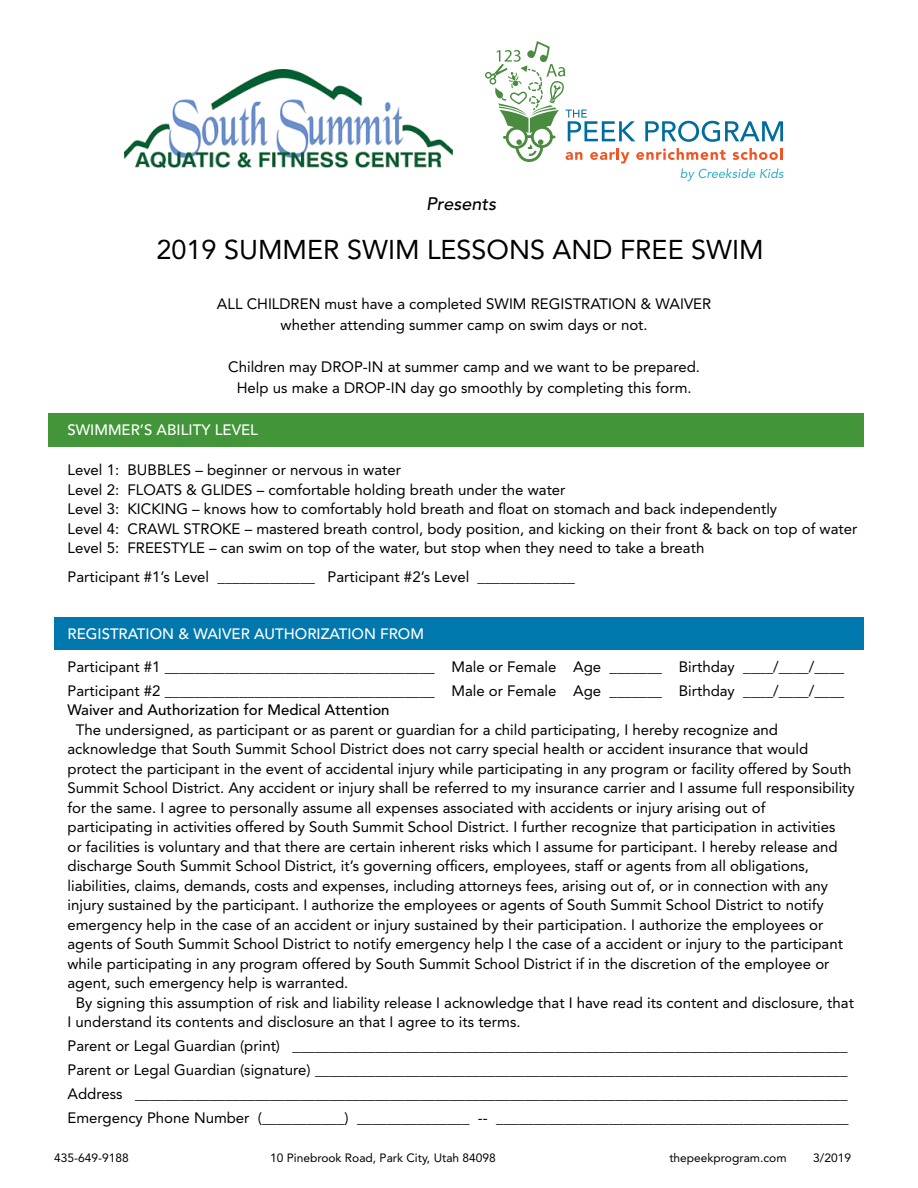
<style>
.page{position:relative;width:918px;height:1188px;background:#fff}
.page>*{position:absolute;margin:0;border:0;box-sizing:border-box;transform-origin:0 0}
.t1{font:27px "Avenir";color:#000}
.t2{font:italic 500 18px "Avenir";color:#000}
.t3{font:15px/19.5px "Avenir";color:#000;text-align:center}
.t4{font:500 15px "Avenir";color:#fff}
.t5{font:500 15px "Avenir";color:#000}
.t6{font:12px "Avenir";color:#000}
</style>
<div class="page">
<div style="left:54px;top:618px;width:810px;height:32px;background:#0078ae"></div>
<div style="left:49px;top:413px;width:815px;height:33px;background:#439539"></div>
<svg style="left:485px;top:41px;width:299px;height:140px"></svg>
<img style="left:124px;top:69px;width:328px;height:99px">
<p class="t2" style="left:426px;top:194px;width:71px">Presents</p>
<h1 class="t1" style="left:156px;top:234px;width:609px">2019 SUMMER SWIM LESSONS AND FREE SWIM</h1>
<p class="t3" style="left:217px;top:293px;width:496px;line-height:21px">ALL CHILDREN must have a completed SWIM REGISTRATION &amp; WAIVER whether attending summer camp on swim days or not.</p>
<p class="t3" style="left:228px;top:356px;width:473px;line-height:21px">Children may DROP-IN at summer camp and we want to be prepared.<br>Help us make a DROP-IN day go smoothly by completing this form.</p>
<p class="t4" style="left:68px;top:421px;width:192px">SWIMMER’S ABILITY LEVEL</p>
<p class="t3" style="left:68px;top:460px;width:791px;text-align:left">Level 1: BUBBLES – beginner or nervous in water<br>Level 2: FLOATS &amp; GLIDES – comfortable holding breath under the water<br>Level 3: KICKING – knows how to comfortably hold breath and float on stomach and back independently<br>Level 4: CRAWL STROKE – mastered breath control, body position, and kicking on their front &amp; back on top of water Level 5: FREESTYLE – can swim on top of the water, but stop when they need to take a breath</p>
<p class="t3" style="left:68px;top:567px;width:509px">Participant #1’s Level _____________ Participant #2’s Level _____________</p>
<p class="t4" style="left:68px;top:625px;width:358px">REGISTRATION &amp; WAIVER AUTHORIZATION FROM</p>
<p class="t3" style="left:68px;top:655px;width:778px;line-height:24px;text-align:left">Participant #1 ____________________________________ Male or Female Age _______ Birthday ____/____/____<br>Participant #2 ____________________________________ Male or Female Age _______ Birthday ____/____/____</p>
<p class="t5" style="left:68px;top:701px;width:324px">Waiver and Authorization for Medical Attention</p>
<p class="t3" style="left:76px;top:720px;width:704px">The undersigned, as participant or as parent or guardian for a child participating, I hereby recognize and</p>
<p class="t3" style="left:68px;top:739px;width:742px">acknowledge that South Summit School District does not carry special health or accident insurance that would</p>
<p class="t3" style="left:68px;top:759px;width:786px">protect the participant in the event of accidental injury while participating in any program or facility offered by South</p>
<p class="t3" style="left:68px;top:778px;width:789px">Summit School District. Any accident or injury shall be referred to my insurance carrier and I assume full responsibility</p>
<p class="t3" style="left:68px;top:798px;width:699px">for the same. I agree to personally assume all expenses associated with accidents or injury arising out of</p>
<p class="t3" style="left:68px;top:817px;width:770px">participating in activities offered by South Summit School District. I further recognize that participation in activities</p>
<p class="t3" style="left:68px;top:837px;width:772px">or facilities is voluntary and that there are certain inherent risks which I assume for participant. I hereby release and</p>
<p class="t3" style="left:68px;top:856px;width:743px">discharge South Summit School District, it’s governing officers, employees, staff or agents from all obligations,</p>
<p class="t3" style="left:68px;top:876px;width:762px">liabilities, claims, demands, costs and expenses, including attorneys fees, arising out of, or in connection with any</p>
<p class="t3" style="left:68px;top:895px;width:758px">injury sustained by the participant. I authorize the employees or agents of South Summit School District to notify</p>
<p class="t3" style="left:68px;top:915px;width:757px">emergency help in the case of an accident or injury sustained by their participation. I authorize the employees or</p>
<p class="t3" style="left:68px;top:934px;width:777px">agents of South Summit School District to notify emergency help I the case of a accident or injury to the participant</p>
<p class="t3" style="left:68px;top:954px;width:764px">while participating in any program offered by South Summit School District if in the discretion of the employee or</p>
<p class="t3" style="left:68px;top:973px;width:282px">agent, such emergency help is warranted.</p>
<p class="t3" style="left:76px;top:993px;width:780px">By signing this assumption of risk and liability release I acknowledge that I have read its content and disclosure, that</p>
<p class="t3" style="left:68px;top:1012px;width:455px">I understand its contents and disclosure an that I agree to its terms.</p>
<p class="t3" style="left:68px;top:1034px;width:783px;line-height:24px;text-align:justify">Parent or Legal Guardian (print) __________________________________________________________________________ Parent or Legal Guardian (signature) _______________________________________________________________________ Address _______________________________________________________________________________________________ Emergency Phone Number (___________) _______________ -- _______________________________________________</p>
<p class="t6" style="left:54px;top:1151px;width:76px">435-649-9188</p>
<p class="t6" style="left:270px;top:1151px;width:227px">10 Pinebrook Road, Park City, Utah 84098</p>
<p class="t6" style="left:669px;top:1151px;width:119px">thepeekprogram.com</p>
<p class="t6" style="left:813px;top:1151px;width:39px">3/2019</p>
</div>
